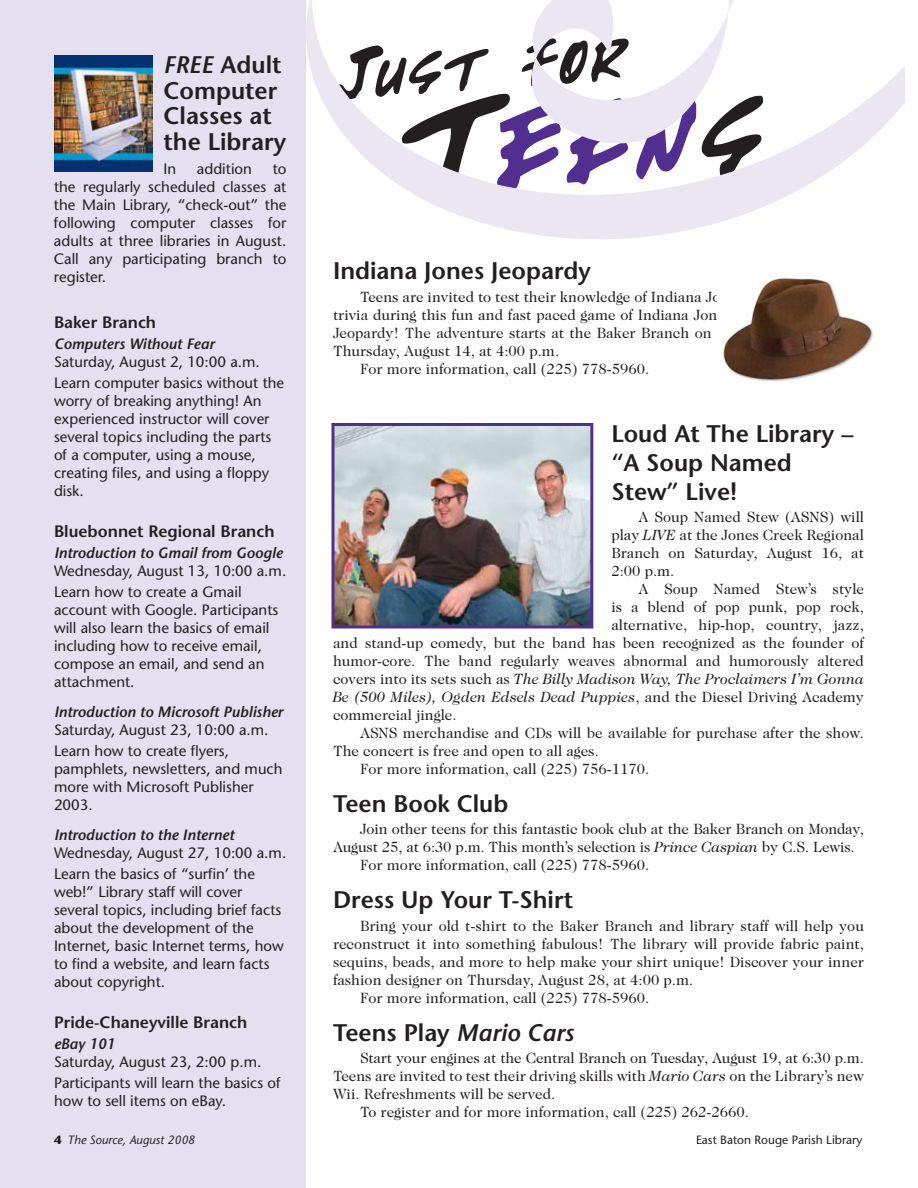
<style>
.page{position:relative;width:918px;height:1188px;background:#fff}
.page>*{position:absolute;margin:0;border:0;box-sizing:border-box;transform-origin:0 0}
.t1{font:136.8px "Write Off";color:#522e91}
.t2{font:73.2px "Write Off";color:#231f20}
.t3{font:600 24px/25.5px "Stone Sans";color:#231f20}
.t4{font:600 16.5px "Stone Sans";color:#231f20}
.t5{font:15px/18px "Caslon Two Twenty Four";color:#231f20;text-align:justify}
.t6{font:15px/18px "Stone Sans";color:#231f20}
.t7{font:italic 15px "Caslon Two Twenty Four";color:#231f20}
.t8{font:italic 600 15px/18px "Stone Sans";color:#231f20}
.t9{font:12px "Stone Sans";color:#231f20}
.t10{font:italic 12px "Stone Sans";color:#231f20}
.s1{font-style:italic}
.s2{font-weight:600;font-style:italic}
.s3{font-weight:400;font-style:normal}
.s4{color:#231f20}
.s5{font-style:normal}
</style>
<div class="page">
<div style="left:0;top:0;width:306px;height:1188px;background:#e5e0ef"></div>
<img style="left:54px;top:56px;width:99px;height:115px">
<svg style="left:306px;top:0;width:598px;height:239px"></svg>
<img style="left:717px;top:275px;width:156px;height:107px">
<img style="left:336px;top:427px;width:253px;height:197px">
<div style="left:332px;top:423px;width:261px;height:205px;border:3px solid #522e91"></div>
<p class="t3" style="left:164px;top:52px;width:124px"><span class="s1">FREE</span> Adult computer classes at the Library</p>
<p class="t6" style="left:197px;top:159px;width:57px">addition</p>
<p class="t6" style="left:164px;top:159px;width:14px">In</p>
<p class="t6" style="left:54px;top:159px;width:234px;text-align:justify;text-indent:219px">to the regularly scheduled classes at the Main Library, “check-out” the following computer classes for adults at three libraries in August.<br>Call any participating branch to</p>
<p class="t6" style="left:54px;top:267px;width:54px">register.</p>
<p class="t4" style="left:54px;top:312px;width:104px">Baker Branch</p>
<p class="t6" style="left:54px;top:335px;width:207px"><span class="s2">Computers Without Fear<br></span>Saturday, August 2, 10:00 a.m.</p>
<p class="t6" style="left:54px;top:374px;width:232px">Learn computer basics without the worry of breaking anything! An experienced instructor will cover several topics including the parts of a computer, using a mouse, creating files, and using a floppy disk.</p>
<p class="t4" style="left:54px;top:521px;width:222px">Bluebonnet Regional Branch</p>
<p class="t8" style="left:54px;top:544px;width:234px">Introduction to Gmail from Google<br><span class="s3">Wednesday, August 13, 10:00 a.m.</span></p>
<p class="t6" style="left:54px;top:583px;width:226px">Learn how to create a Gmail account with Google. Participants will also learn the basics of email including how to receive email, compose an email, and send an attachment.</p>
<p class="t8" style="left:54px;top:703px;width:231px">Introduction to Microsoft Publisher<br><span class="s3">Saturday, August 23, 10:00 a.m.</span></p>
<p class="t6" style="left:54px;top:742px;width:230px">Learn how to create flyers, pamphlets, newsletters, and much more with Microsoft Publisher<br>2003.</p>
<p class="t6" style="left:54px;top:826px;width:234px"><span class="s2">Introduction to the Internet<br></span>Wednesday, August 27, 10:00 a.m.</p>
<p class="t6" style="left:54px;top:865px;width:231px">Learn the basics of “surfin’ the web!” Library staff will cover several topics, including brief facts about the development of the<br>Internet, basic Internet terms, how to find a website, and learn facts about copyright.</p>
<p class="t4" style="left:54px;top:1012px;width:195px">Pride-chaneyville Branch</p>
<p class="t6" style="left:54px;top:1035px;width:209px"><span class="s2">eBay 101<br></span>Saturday, August 23, 2:00 p.m.</p>
<p class="t6" style="left:54px;top:1074px;width:228px">Participants will learn the basics of how to sell items on eBay.</p>
<p class="t10" style="left:68px;top:1132px;width:129px">The Source, August 2008</p>
<h2 class="t2" style="left:328px;top:36px;width:302px;rotate:-4deg">Just for</h2>
<h2 class="t1" style="left:396px;top:76px;width:367px;rotate:-4deg"><span class="s4">T</span>een<span class="s4">s</span></h2>
<p class="t3" style="left:333px;top:258px;width:260px">indiana Jones Jeopardy</p>
<p class="t5" style="left:360px;top:288px;width:385px">Teens are invited to test their knowledge of Indiana Jones</p>
<p class="t5" style="left:333px;top:306px;width:400px">trivia during this fun and fast paced game of Indiana Jones</p>
<p class="t5" style="left:333px;top:324px;width:380px">Jeopardy! The adventure starts at the Baker Branch on</p>
<p class="t5" style="left:333px;top:342px;width:228px">Thursday, August 14, at 4:00 p.m.</p>
<p class="t5" style="left:360px;top:360px;width:291px">For more information, call (225) 778-5960.</p>
<h2 class="t3" style="left:611px;top:419px;width:243px;line-height:28.8px">Loud At the Library – “A soup named stew” Live!</h2>
<p class="t5" style="left:611px;top:508px;width:254px;text-indent:27px">A Soup Named Stew (ASNS) will play <span class="s1">LIVE</span> at the Jones Creek Regional Branch on Saturday, August 16, at</p>
<p class="t5" style="left:611px;top:562px;width:65px">2:00 p.m.</p>
<p class="t5" style="left:638px;top:580px;width:227px">A Soup Named Stew’s style</p>
<p class="t5" style="left:611px;top:598px;width:254px">is a blend of pop punk, pop rock,</p>
<p class="t5" style="left:611px;top:616px;width:254px">alternative, hip-hop, country, jazz,</p>
<p class="t5" style="left:333px;top:634px;width:532px">and stand-up comedy, but the band has been recognized as the founder of</p>
<p class="t5" style="left:333px;top:652px;width:532px">humor-core. The band regularly weaves abnormal and humorously altered</p>
<p class="t7" style="left:333px;top:671px;width:533px"><span class="s5">covers into its sets such as</span> The Billy Madison Way, The Proclaimers I’m Gonna</p>
<p class="t7" style="left:333px;top:689px;width:532px">Be (500 Miles), Ogden Edsels Dead Puppies<span class="s5">, and the Diesel Driving Academy</span></p>
<p class="t5" style="left:333px;top:706px;width:125px">commercial jingle.</p>
<p class="t5" style="left:360px;top:724px;width:506px">ASNS merchandise and CDs will be available for purchase after the show.</p>
<p class="t5" style="left:333px;top:742px;width:267px">The concert is free and open to all ages.</p>
<p class="t5" style="left:360px;top:760px;width:291px">For more information, call (225) 756-1170.</p>
<h2 class="t3" style="left:333px;top:791px;width:177px">teen Book club</h2>
<p class="t5" style="left:360px;top:820px;width:505px">Join other teens for this fantastic book club at the Baker Branch on Monday,</p>
<p class="t5" style="left:333px;top:838px;width:523px">August 25, at 6:30 p.m. This month’s selection is <span class="s1">Prince Caspian</span> by C.S. Lewis.</p>
<p class="t5" style="left:360px;top:856px;width:291px">For more information, call (225) 778-5960.</p>
<h2 class="t3" style="left:333px;top:887px;width:242px">Dress up Your t-shirt</h2>
<p class="t5" style="left:333px;top:917px;width:533px;text-indent:27px">Bring your old t-shirt to the Baker Branch and library staff will help you reconstruct it into something fabulous! The library will provide fabric paint, sequins, beads, and more to help make your shirt unique! Discover your inner fashion designer on Thursday, August 28, at 4:00 p.m.</p>
<p class="t5" style="left:360px;top:989px;width:291px">For more information, call (225) 778-5960.</p>
<h2 class="t3" style="left:333px;top:1019px;width:242px">teens Play <span class="s1">Mario Cars</span></h2>
<p class="t5" style="left:333px;top:1049px;width:533px;text-indent:27px">Start your engines at the Central Branch on Tuesday, August 19, at 6:30 p.m.<br>Teens are invited to test their driving skills with <span class="s1">Mario Cars</span> on the Library’s new Wii. Refreshments will be served.</p>
<p class="t5" style="left:360px;top:1103px;width:390px">To register and for more information, call (225) 262-2660.</p>
<p class="t9" style="left:696px;top:1132px;width:168px">East Baton Rouge Parish Library</p>
</div>
